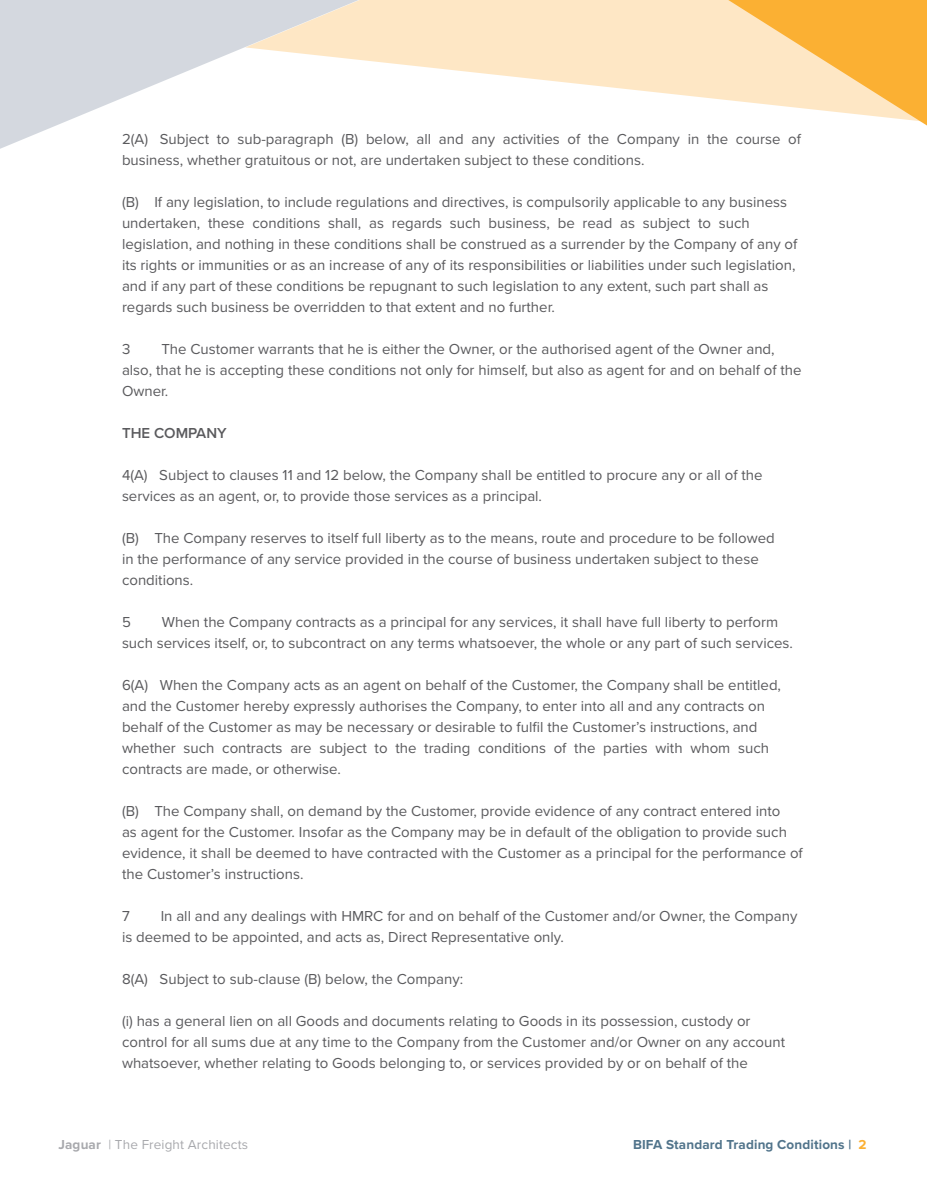
<style>
.page{position:relative;width:927px;height:1197px;background:#fff}
.page>*{position:absolute;margin:0;border:0;box-sizing:border-box;transform-origin:0 0}
.t1{font:15px/21px "Proxima Nova";color:#5a5a5d}
.t2{font:600 15px "Proxima Nova";color:#5a5a5d}
.t3{font:700 13.5px "Proxima Nova";letter-spacing:.01em;color:#51748b}
.t4{font:13.5px "Proxima Nova";letter-spacing:.01em;color:#a8a9ad}
.s1{font-weight:700}
.s2{color:#fbb033}
</style>
<div class="page">
<svg style="left:0;top:0;width:245px;height:149px;fill:#d4d8df"></svg>
<svg style="left:245px;top:0;width:483px;height:100px;fill:#fee7c5"></svg>
<svg style="left:728px;top:0;width:199px;height:126px;background:#fcce83"></svg>
<p class="t1" style="left:122px;top:127px;width:681px">2(A) Subject to sub-paragraph (B) below, all and any activities of the Company in the course of business, whether gratuitous or not, are undertaken subject to these conditions.</p>
<p class="t1" style="left:122px;top:190px;width:677px">(B) If any legislation, to include regulations and directives, is compulsorily applicable to any business undertaken, these conditions shall, as regards such business, be read as subject to such legislation, and nothing in these conditions shall be construed as a surrender by the Company of any of its rights or immunities or as an increase of any of its responsibilities or liabilities under such legislation, and if any part of these conditions be repugnant to such legislation to any extent, such part shall as regards such business be overridden to that extent and no further.</p>
<p class="t1" style="left:122px;top:337px;width:10px">3</p>
<p class="t1" style="left:122px;top:337px;width:681px;text-indent:39px">The Customer warrants that he is either the Owner, or the authorised agent of the Owner and, also, that he is accepting these conditions not only for himself, but also as agent for and on behalf of the<br>Owner.</p>
<p class="t2" style="left:122px;top:421px;width:106px">THE COMPANY</p>
<p class="t1" style="left:122px;top:463px;width:642px">4(A) Subject to clauses 11 and 12 below, the Company shall be entitled to procure any or all of the services as an agent, or, to provide those services as a principal.</p>
<p class="t1" style="left:122px;top:526px;width:654px">(B) The Company reserves to itself full liberty as to the means, route and procedure to be followed in the performance of any service provided in the course of business undertaken subject to these conditions.</p>
<p class="t1" style="left:122px;top:610px;width:10px">5</p>
<p class="t1" style="left:122px;top:610px;width:672px;text-indent:40px">When the Company contracts as a principal for any services, it shall have full liberty to perform such services itself, or, to subcontract on any terms whatsoever, the whole or any part of such services.</p>
<p class="t1" style="left:122px;top:673px;width:661px">6(A) When the Company acts as an agent on behalf of the Customer, the Company shall be entitled, and the Customer hereby expressly authorises the Company, to enter into all and any contracts on behalf of the Customer as may be necessary or desirable to fulfil the Customer’s instructions, and whether such contracts are subject to the trading conditions of the parties with whom such contracts are made, or otherwise.</p>
<p class="t1" style="left:122px;top:799px;width:682px">(B) The Company shall, on demand by the Customer, provide evidence of any contract entered into<br>as agent for the Customer. Insofar as the Company may be in default of the obligation to provide such evidence, it shall be deemed to have contracted with the Customer as a principal for the performance of the Customer’s instructions.</p>
<p class="t1" style="left:122px;top:904px;width:9px">7</p>
<p class="t1" style="left:122px;top:904px;width:677px;text-indent:39px">In all and any dealings with HMRC for and on behalf of the Customer and/or Owner, the Company is deemed to be appointed, and acts as, Direct Representative only.</p>
<p class="t1" style="left:122px;top:967px;width:343px">8(A) Subject to sub-clause (B) below, the Company:</p>
<p class="t1" style="left:122px;top:1009px;width:665px">(i) has a general lien on all Goods and documents relating to Goods in its possession, custody or control for all sums due at any time to the Company from the Customer and/or Owner on any account whatsoever, whether relating to Goods belonging to, or services provided by or on behalf of the</p>
<p class="t4" style="left:58px;top:1135px;width:191px"><span class="s1">Jaguar</span> | The Freight Architects</p>
<p class="t3" style="left:633px;top:1135px;width:235px">BIFA Standard Trading Conditions | <span class="s2">2</span></p>
</div>
